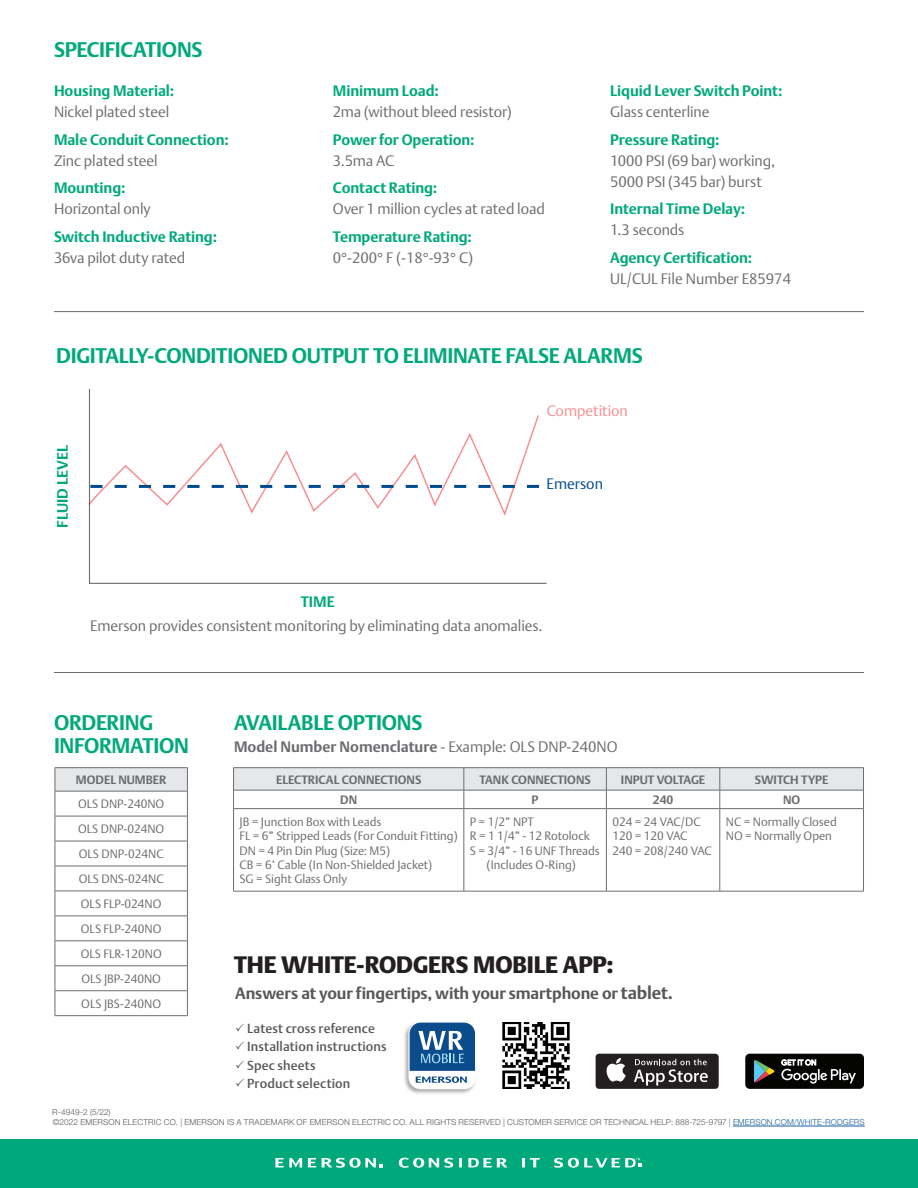
<style>
.page{position:relative;width:918px;height:1188px;background:#fff}
.page>*{position:absolute;margin:0;border:0;box-sizing:border-box;transform-origin:0 0}
.t1{font:900 23.55px "DTL Argo T";color:#231f20}
.t2{font:700 21px "DTL Argo T";letter-spacing:-.01em;color:#00a97c}
.t3{font:700 16.35px "DTL Argo T";letter-spacing:-.005em;color:#57585a}
.t4{font:300 15px/21px "DTL Argo T";letter-spacing:-.005em;color:#6c6d70}
.t5{font:700 15px/21px "DTL Argo T";letter-spacing:-.005em;color:#00a97c}
.Paragraph_Style_1{font:700 15px "DTL Argo T";color:#6c6d70}
.t6{font:300 15px "DTL Argo T";color:#ee1d23}
.Paragraph_Style_4{font:300 15px "DTL Argo T";color:#004a8d}
.t7{font:500 13.05px "DTL Argo T";letter-spacing:.01em;color:#57585a}
.t8{font:300 12px "DTL Argo T";color:#6c6d70}
.t9{font:700 12px "DTL Argo T";color:#6c6d70}
.t10{font:300 8.25px "Helvetica Neue LT Pro";letter-spacing:.015em;color:#57585a}
.s1{font-weight:300;color:#6c6d70}
.s2{font-weight:300}
.s3{font-size:17.55px}
.s4{color:#175d9e}
</style>
<div class="page">
<div style="left:0;top:1139px;width:918px;height:49px;background:#00a97c"></div>
<svg style="left:308px;top:1158px;width:8px;height:9px"></svg>
<svg style="left:275px;top:1158px;width:27px;height:10px"></svg>
<svg style="left:459px;top:1158px;width:3px;height:9px"></svg>
<svg style="left:522px;top:1158px;width:18px;height:9px"></svg>
<svg style="left:468px;top:1158px;width:39px;height:9px"></svg>
<svg style="left:399px;top:1158px;width:54px;height:10px"></svg>
<svg style="left:322px;top:1158px;width:61px;height:10px"></svg>
<svg style="left:554px;top:1158px;width:88px;height:10px"></svg>
<hr style="left:54px;top:311px;width:810px;height:1px;background:#6c6d70">
<hr style="left:54px;top:672px;width:810px;height:1px;background:#6c6d70">
<hr style="left:55px;top:767px;width:133px;height:1px;background:#6c6d70">
<svg style="left:55px;top:768px;width:133px;height:247px"></svg>
<hr style="left:55px;top:1015px;width:133px;height:1px;background:#6c6d70">
<hr style="left:233px;top:767px;width:231px;height:1px;background:#6c6d70">
<hr style="left:464px;top:767px;width:142px;height:1px;background:#6c6d70">
<hr style="left:606px;top:767px;width:114px;height:1px;background:#6c6d70">
<hr style="left:720px;top:767px;width:144px;height:1px;background:#6c6d70">
<svg style="left:233px;top:768px;width:631px;height:123px"></svg>
<hr style="left:233px;top:808px;width:231px;height:1px;background:#6c6d70">
<hr style="left:233px;top:809px;width:1px;height:82px;background:#6c6d70">
<hr style="left:464px;top:808px;width:142px;height:1px;background:#6c6d70">
<hr style="left:464px;top:809px;width:1px;height:82px;background:#6c6d70">
<hr style="left:606px;top:808px;width:114px;height:1px;background:#6c6d70">
<hr style="left:606px;top:809px;width:1px;height:82px;background:#6c6d70">
<hr style="left:720px;top:808px;width:144px;height:1px;background:#6c6d70">
<hr style="left:720px;top:809px;width:1px;height:82px;background:#6c6d70">
<hr style="left:863px;top:809px;width:1px;height:82px;background:#6c6d70">
<hr style="left:233px;top:891px;width:231px;height:1px;background:#6c6d70">
<hr style="left:464px;top:891px;width:142px;height:1px;background:#6c6d70">
<hr style="left:606px;top:891px;width:114px;height:1px;background:#6c6d70">
<hr style="left:720px;top:891px;width:144px;height:1px;background:#6c6d70">
<hr style="left:733px;top:1126px;width:132px;height:1px;background:#175d9e">
<div style="left:745px;top:1054px;width:119px;height:35px;background:#040503;border-radius:4px"></div>
<svg style="left:781px;top:1060px;width:75px;height:24px"></svg>
<svg style="left:754px;top:1060px;width:21px;height:23px"></svg>
<div style="left:596px;top:1054px;width:123px;height:35px;background:#231f20;border-radius:3px"></div>
<svg style="left:634px;top:1059px;width:74px;height:27px"></svg>
<svg style="left:606px;top:1058px;width:20px;height:24px"></svg>
<div style="left:403px;top:1021px;width:74px;height:74px;background:#231f20;opacity:.37"></div>
<svg style="left:409px;top:1022px;width:67px;height:67px"></svg>
<div style="left:408px;top:1021px;width:68px;height:68px;border:1px solid #fff;border-radius:12px"></div>
<img style="left:503px;top:1023px;width:66px;height:66px">
<svg style="left:89px;top:389px;width:458px;height:195px"></svg>
<svg style="left:88px;top:414px;width:452px;height:103px"></svg>
<svg style="left:90px;top:485px;width:449px;height:3px"></svg>
<p class="t2" style="left:54px;top:37px;width:150px">SPECIFICATIONS</p>
<p class="t5" style="left:54px;top:80px;width:122px">Housing Material:</p>
<p class="t4" style="left:54px;top:101px;width:117px">Nickel plated steel</p>
<p class="t5" style="left:54px;top:129px;width:176px">Male Conduit Connection:</p>
<p class="t4" style="left:54px;top:150px;width:105px">Zinc plated steel</p>
<p class="t5" style="left:54px;top:177px;width:73px">Mounting:</p>
<p class="t4" style="left:54px;top:198px;width:98px">Horizontal only</p>
<p class="t5" style="left:54px;top:226px;width:165px">Switch Inductive Rating:</p>
<p class="t4" style="left:54px;top:247px;width:133px">36va pilot duty rated</p>
<p class="t5" style="left:333px;top:80px;width:107px">Minimum Load:</p>
<p class="t4" style="left:333px;top:101px;width:180px">2ma (without bleed resistor)</p>
<p class="t5" style="left:333px;top:129px;width:143px">Power for Operation:</p>
<p class="t4" style="left:333px;top:150px;width:63px">3.5ma AC</p>
<p class="t5" style="left:333px;top:177px;width:106px">Contact Rating:</p>
<p class="t4" style="left:333px;top:198px;width:213px">Over 1 million cycles at rated load</p>
<p class="t5" style="left:333px;top:226px;width:140px">Temperature Rating:</p>
<p class="t4" style="left:333px;top:247px;width:142px">0°-200° F (-18°-93° C)</p>
<p class="t5" style="left:610px;top:80px;width:174px">Liquid Lever Switch Point:</p>
<p class="t4" style="left:610px;top:101px;width:101px">Glass centerline</p>
<p class="t5" style="left:610px;top:129px;width:111px">Pressure Rating:</p>
<p class="t4" style="left:610px;top:150px;width:167px">1000 PSI (69 bar) working,<br>5000 PSI (345 bar) burst</p>
<p class="t5" style="left:610px;top:198px;width:137px">Internal Time Delay:<br><span class="s1">1.3 seconds</span></p>
<p class="t5" style="left:610px;top:247px;width:143px">Agency Certification:</p>
<p class="t4" style="left:610px;top:268px;width:182px">UL/CUL File Number E85974</p>
<p class="t2" style="left:56px;top:343px;width:588px">DIGITALLY-CONDITIONED OUTPUT TO ELIMINATE FALSE ALARMS</p>
<p class="t5" style="left:52px;top:528px;width:84px;rotate:-90deg">FLUID LEVEL</p>
<p class="t6" style="left:547px;top:402px;width:83px">Competition</p>
<p class="Paragraph_Style_4" style="left:547px;top:475px;width:58px">Emerson</p>
<p class="t5" style="left:301px;top:591px;width:35px">TIME</p>
<p class="t4" style="left:90px;top:615px;width:454px">Emerson provides consistent monitoring by eliminating data anomalies.</p>
<p class="t2" style="left:54px;top:711px;width:101px">ORDERING</p>
<p class="t2" style="left:54px;top:733px;width:136px">INFORMATION</p>
<p class="Paragraph_Style_1" style="left:234px;top:738px;width:385px">Model Number Nomenclature <span class="s2">- Example: OLS DNP-240NO</span></p>
<p class="t9" style="left:276px;top:772px;width:147px">ELECTRICAL CONNECTIONS</p>
<p class="t9" style="left:479px;top:772px;width:113px">TANK CONNECTIONS</p>
<p class="t9" style="left:621px;top:772px;width:86px">INPUT VOLTAGE</p>
<p class="t9" style="left:755px;top:772px;width:75px">SWITCH TYPE</p>
<p class="t9" style="left:340px;top:793px;width:18px">DN</p>
<p class="t9" style="left:532px;top:793px;width:8px">P</p>
<p class="t9" style="left:653px;top:793px;width:22px">240</p>
<p class="t9" style="left:783px;top:793px;width:19px">NO</p>
<p class="t8" style="left:240px;top:814px;width:143px">JB = Junction Box with Leads</p>
<p class="t8" style="left:240px;top:829px;width:220px">FL = 6” Stripped Leads (For Conduit Fitting)</p>
<p class="t8" style="left:240px;top:843px;width:152px">DN = 4 Pin Din Plug (Size: M5)</p>
<p class="t8" style="left:240px;top:858px;width:194px">CB = 6’ Cable (In Non-Shielded Jacket)</p>
<p class="t8" style="left:240px;top:872px;width:109px">SG = Sight Glass Only</p>
<p class="t2" style="left:234px;top:711px;width:190px">AVAILABLE OPTIONS</p>
<p class="t9" style="left:76px;top:773px;width:92px">MODEL NUMBER</p>
<p class="t8" style="left:78px;top:797px;width:88px">OLS DNP-240NO</p>
<p class="t8" style="left:78px;top:822px;width:88px">OLS DNP-024NO</p>
<p class="t8" style="left:79px;top:847px;width:86px">OLS DNP-024NC</p>
<p class="t8" style="left:79px;top:872px;width:86px">OLS DNS-024NC</p>
<p class="t8" style="left:81px;top:897px;width:82px">OLS FLP-024NO</p>
<p class="t8" style="left:81px;top:922px;width:82px">OLS FLP-240NO</p>
<p class="t8" style="left:81px;top:947px;width:83px">OLS FLR-120NO</p>
<p class="t8" style="left:81px;top:971px;width:81px">OLS JBP-240NO</p>
<p class="t8" style="left:81px;top:996px;width:81px">OLS JBS-240NO</p>
<p class="t8" style="left:470px;top:814px;width:66px">P = 1/2” NPT</p>
<p class="t8" style="left:470px;top:829px;width:122px">R = 1 1/4” - 12 Rotolock</p>
<p class="t8" style="left:470px;top:843px;width:132px">S = 3/4” - 16 UNF Threads</p>
<p class="t8" style="left:487px;top:858px;width:91px">(Includes O-Ring)</p>
<p class="t8" style="left:612px;top:814px;width:90px">024 = 24 VAC/DC</p>
<p class="t8" style="left:612px;top:829px;width:77px">120 = 120 VAC</p>
<p class="t8" style="left:612px;top:843px;width:101px">240 = 208/240 VAC</p>
<p class="t8" style="left:726px;top:814px;width:113px">NC = Normally Closed</p>
<p class="t8" style="left:726px;top:829px;width:108px">NO = Normally Open</p>
<p class="t1" style="left:234px;top:950px;width:381px">THE WHITE-RODGERS MOBILE APP:</p>
<p class="t3" style="left:235px;top:984px;width:439px">Answers at your fingertips, with your smartphone or <span class="s3">tablet.</span></p>
<p class="t7" style="left:247px;top:1021px;width:129px">Latest cross reference</p>
<p class="t7" style="left:247px;top:1039px;width:141px">Installation instructions</p>
<p class="t7" style="left:247px;top:1058px;width:70px">Spec sheets</p>
<p class="t7" style="left:247px;top:1076px;width:105px">Product selection</p>
<p class="t10" style="left:52px;top:1107px;width:60px">R-4949-2 (5/22)</p>
<p class="t10" style="left:53px;top:1117px;width:813px">©2022 EMERSON ELECTRIC CO. | EMERSON IS A TRADEMARK OF EMERSON ELECTRIC CO. ALL RIGHTS RESERVED | CUSTOMER SERVICE OR TECHNICAL HELP: 888-725-9797 | <span class="s4">EMERSON.COM/WHITE-RODGERS</span></p>
</div>
